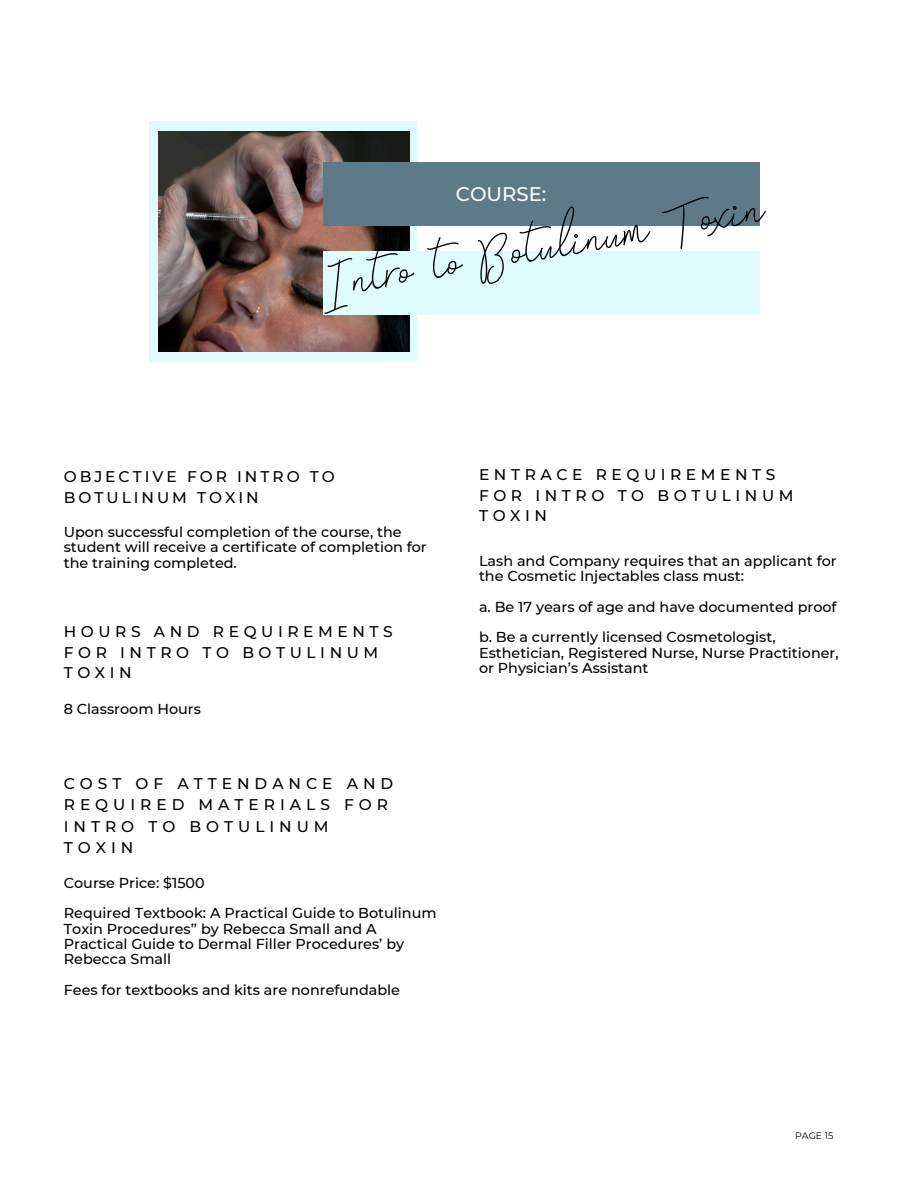
<style>
.page{position:relative;width:918px;height:1188px;background:#fff}
.page>*{position:absolute;margin:0;border:0;box-sizing:border-box;transform-origin:0 0}
.t1{font:67.8px "Signatura Monoline Script";color:#000}
.t2{font:500 19.65px "Montserrat";color:#fff}
.t3{font:500 15.45px/20.5px "Montserrat";letter-spacing:.295em;color:#000}
.t4{font:500 15.45px/21.3px "Montserrat";letter-spacing:.32em;color:#000}
.t5{font:500 15.45px/21.3px "Montserrat";letter-spacing:.195em;color:#000}
.t6{font:500 14.4px/15.3px "Montserrat";color:#000}
.t7{font:9.45px "Montserrat";color:#000}
</style>
<div class="page">
<div style="left:149px;top:121px;width:268px;height:241px;background:#e0fbfc"></div>
<img style="left:158px;top:131px;width:251px;height:221px">
<div style="left:323px;top:251px;width:437px;height:64px;background:#e0fbfc"></div>
<div style="left:323px;top:162px;width:437px;height:64px;background:#5e7a88"></div>
<h2 class="t2" style="left:456px;top:180px;width:92px">COURSE:</h2>
<h1 class="t1" style="left:312px;top:244px;width:448px;rotate:-10deg">Intro to Botulinum Toxin</h1>
<p class="t5" style="left:64px;top:465px;width:272px">OBJECTIVE FOR INTRO TO<br>BOTULINUM TOXIN</p>
<p class="t6" style="left:64px;top:524px;width:365px">Upon successful completion of the course, the student will receive a certiûcate of completion for the training completed.</p>
<p class="t3" style="left:64px;top:621px;width:330px">HOURS AND REQUIREMENTS<br>FOR INTRO TO BOTULINUM<br>TOXIN</p>
<p class="t6" style="left:64px;top:701px;width:139px">8 Classroom Hours</p>
<p class="t4" style="left:64px;top:772px;width:331px">COST OF ATTENDANCE AND<br>REQUIRED MATERIALS FOR<br>INTRO TO BOTULINUM<br>TOXIN</p>
<p class="t6" style="left:64px;top:867px;width:374px;line-height:30.6px">Course Price: $1500<br>Required Textbook: A Practical Guide to Botulinum</p>
<p class="t6" style="left:64px;top:920px;width:342px">Toxin Procedures99 by Rebecca Small and A<br>Practical Guide to Dermal Filler Procedures9 by<br>Rebecca Small</p>
<p class="t6" style="left:64px;top:982px;width:338px">Fees for textbooks and kits are nonrefundable</p>
<p class="t3" style="left:479px;top:464px;width:316px">ENTRACE REQUIREMENTS<br>FOR INTRO TO BOTULINUM<br>TOXIN</p>
<p class="t6" style="left:479px;top:552px;width:359px">Lash and Company requires that an applicant for the Cosmetic Injectables class must:</p>
<p class="t6" style="left:479px;top:591px;width:359px;line-height:30.6px">a. Be 17 years of age and have documented proof b. Be a currently licensed Cosmetologist,</p>
<p class="t6" style="left:479px;top:644px;width:361px">Esthetician, Registered Nurse, Nurse Practitioner, or Physician9s Assistant</p>
<p class="t7" style="left:795px;top:1129px;width:40px">PAGE 15</p>
</div>
